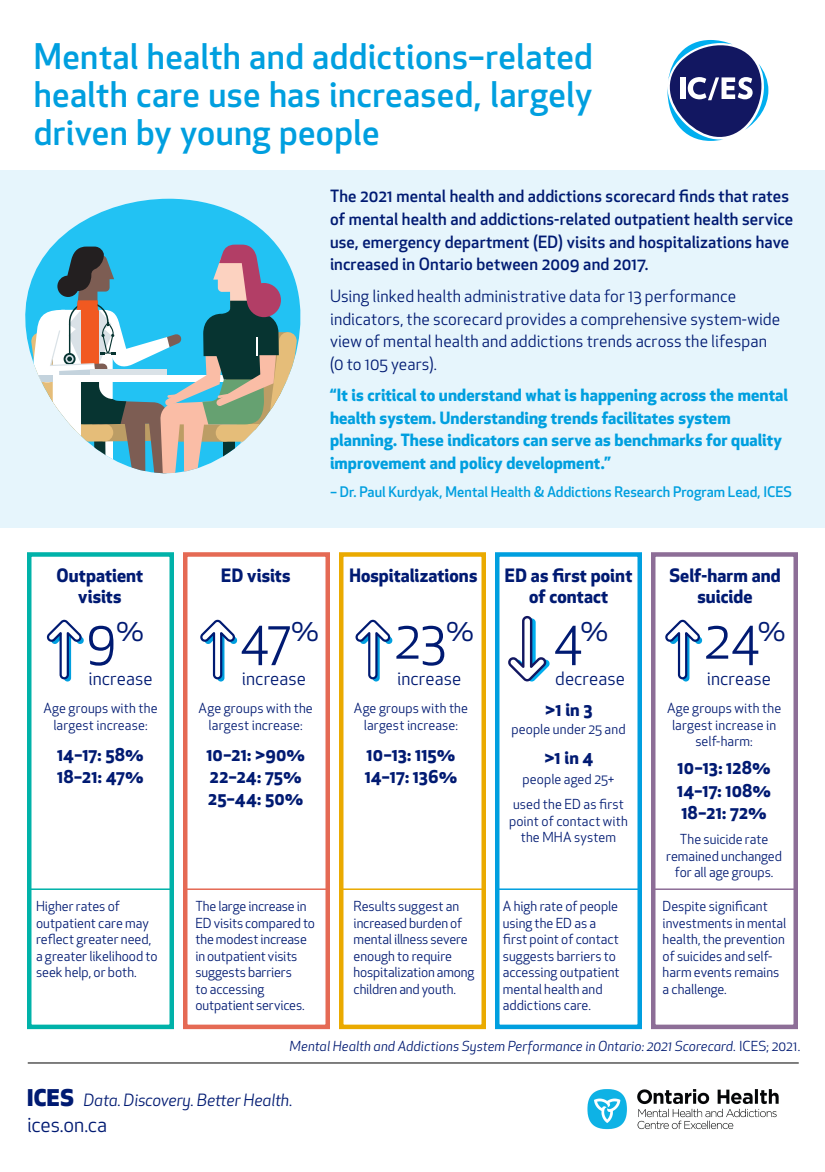
<style>
.page{position:relative;width:825px;height:1172px;background:#fff}
.page>*{position:absolute;margin:0;border:0;box-sizing:border-box;transform-origin:0 0}
.t1{font:51.82px "Apex New";color:#001a72}
.t2{font:500 34.5px/38.2px "Apex New";letter-spacing:.01em;color:#009fdf;text-align:justify}
.t3{font:20.25px "Apex New";letter-spacing:-.005em;color:#001a72}
.t4{font:700 18px/21px "Apex New";letter-spacing:.005em;color:#001a72;text-align:center}
.t5{font:18px "Apex New";letter-spacing:.005em;color:#001a72}
.t6{font:700 17.25px/22.2px "Apex New";color:#001a72}
.t7{font:500 16.5px/22.5px "Apex New";letter-spacing:.005em;color:#001a72}
.t8{font:700 16.5px/22.5px "Apex New";letter-spacing:.005em;color:#009fdf}
.t9{font:16.5px/22.5px "Apex New";letter-spacing:.005em;color:#001a72}
.t10{font:italic 16.5px "Apex New";letter-spacing:-.015em;color:#001a72}
.t11{font:500 14.25px "Apex New";color:#009fdf}
.t12{font:13.5px/16.5px "Apex New";color:#001a72;text-align:center}
.t13{font:italic 13.5px "Apex New";letter-spacing:.005em;color:#001a72}
.s1{font-style:normal}
.s2{font-weight:800;font-style:normal;font-size:22.5px}
</style>
<div class="page">
<img style="left:587px;top:1089px;width:192px;height:41px">
<div style="left:183px;top:552px;width:147px;height:476px;border:4px solid #e56a54"></div>
<div style="left:339px;top:552px;width:147px;height:476px;border:4px solid #eaaa00"></div>
<div style="left:495px;top:552px;width:147px;height:476px;border:4px solid #009fdf"></div>
<div style="left:651px;top:552px;width:147px;height:476px;border:4px solid #8d6e97"></div>
<div style="left:27px;top:552px;width:147px;height:476px;border:4px solid #00b2a9"></div>
<div style="left:0;top:170px;width:825px;height:357px;background:#e6f5fc"></div>
<svg style="left:54px;top:199px;width:222px;height:45px;fill:#22c2f3"></svg>
<svg style="left:25px;top:244px;width:276px;height:230px"></svg>
<svg style="left:46px;top:619px;width:38px;height:62px"></svg>
<svg style="left:200px;top:619px;width:38px;height:62px"></svg>
<svg style="left:355px;top:619px;width:38px;height:62px"></svg>
<svg style="left:665px;top:619px;width:38px;height:62px"></svg>
<hr style="left:28px;top:1062px;width:771px;height:1px;background:#000">
<svg style="left:668px;top:40px;width:100px;height:101px"></svg>
<svg style="left:508px;top:615px;width:42px;height:67px"></svg>
<hr style="left:651px;top:888px;width:147px;height:1px;background:#8d6e97">
<hr style="left:495px;top:888px;width:147px;height:1px;background:#009fdf">
<hr style="left:339px;top:888px;width:147px;height:1px;background:#eaaa00">
<hr style="left:183px;top:888px;width:147px;height:1px;background:#e56a54">
<hr style="left:27px;top:888px;width:147px;height:1px;background:#00b2a9">
<h2 class="t2" style="left:34px;top:37px;width:561px">Mental health and addictions–related health care use has increased, largely driven by young people</h2>
<h3 class="t4" style="left:57px;top:564px;width:88px">Outpatient visits</h3>
<p class="t7" style="left:330px;top:185px;width:465px">The 2021 mental health and addictions scorecard finds that rates of mental health and addictions-related outpatient health service use, emergency department (ED) visits and hospitalizations have increased in Ontario between 2009 and 2017.</p>
<p class="t9" style="left:330px;top:285px;width:452px">Using linked health administrative data for 13 performance indicators, the scorecard provides a comprehensive system-wide view of mental health and addictions trends across the lifespan (0 to 105 years).</p>
<p class="t8" style="left:330px;top:383px;width:460px">“It is critical to understand what is happening across the mental health system. Understanding trends facilitates system planning. These indicators can serve as benchmarks for quality improvement and policy development.”</p>
<p class="t11" style="left:330px;top:482px;width:464px">– Dr. Paul Kurdyak, Mental Health &amp; Addictions Research Program Lead, ICES</p>
<h3 class="t4" style="left:221px;top:564px;width:71px">ED visits</h3>
<h3 class="t4" style="left:349px;top:564px;width:130px">Hospitalizations</h3>
<h3 class="t4" style="left:505px;top:564px;width:129px">ED as first point of contact</h3>
<h3 class="t4" style="left:669px;top:564px;width:113px">Self-harm and suicide</h3>
<h1 class="t1" style="left:86px;top:607px;width:60px">9<sup>%</sup></h1>
<h1 class="t1" style="left:553px;top:607px;width:57px">4<sup>%</sup></h1>
<h1 class="t1" style="left:705px;top:607px;width:83px">24<sup>%</sup></h1>
<h3 class="t5" style="left:242px;top:666px;width:66px">increase</h3>
<h1 class="t1" style="left:240px;top:607px;width:81px">47<sup>%</sup></h1>
<h1 class="t1" style="left:395px;top:607px;width:81px">23<sup>%</sup></h1>
<h3 class="t5" style="left:88px;top:666px;width:66px">increase</h3>
<h3 class="t5" style="left:555px;top:666px;width:71px">decrease</h3>
<h3 class="t5" style="left:707px;top:666px;width:66px">increase</h3>
<h3 class="t5" style="left:397px;top:666px;width:66px">increase</h3>
<p class="t12" style="left:43px;top:700px;width:116px">Age groups with the largest increase:</p>
<p class="t6" style="left:57px;top:742px;width:88px">14–17: 58%<br>18–21: 47%</p>
<p class="t12" style="left:199px;top:699px;width:116px">Age groups with the largest increase:</p>
<p class="t6" style="left:206px;top:742px;width:100px">10–21: &gt;90%<br>22–24: 75%<br>25–44: 50%</p>
<p class="t12" style="left:354px;top:700px;width:116px">Age groups with the largest increase:</p>
<p class="t6" style="left:365px;top:742px;width:94px">10–13: 115%<br>14–17: 136%</p>
<p class="t12" style="left:36px;top:898px;width:123px;text-align:left">Higher rates of outpatient care may reflect greater need, a greater likelihood to seek help, or both.</p>
<p class="t12" style="left:195px;top:897px;width:121px;text-align:left">The large increase in<br>ED visits compared to the modest increase in outpatient visits suggests barriers<br>to accessing outpatient services.</p>
<p class="t12" style="left:354px;top:897px;width:122px;text-align:left">Results suggest an increased burden of mental illness severe enough to require hospitalization among children and youth.</p>
<p class="t6" style="left:545px;top:697px;width:49px">&gt;1 in 3</p>
<p class="t6" style="left:544px;top:745px;width:51px">&gt;1 in 4</p>
<p class="t12" style="left:511px;top:721px;width:116px">people under 25 and</p>
<p class="t12" style="left:513px;top:766px;width:112px;line-height:25.3px">people aged 25+ used the ED as first</p>
<p class="t12" style="left:509px;top:812px;width:120px">point of contact with the MHA system</p>
<p class="t12" style="left:503px;top:898px;width:118px;text-align:left">A high rate of people using the ED as a first point of contact suggests barriers to accessing outpatient mental health and addictions care.</p>
<p class="t12" style="left:667px;top:700px;width:116px">Age groups with the largest increase in self-harm:</p>
<p class="t6" style="left:677px;top:756px;width:95px;text-align:justify">10–13: 128% 14–17: 108% 18–21: 72%</p>
<p class="t12" style="left:666px;top:830px;width:117px">The suicide rate remained unchanged for all age groups.</p>
<p class="t12" style="left:663px;top:898px;width:125px;text-align:left">Despite significant investments in mental health, the prevention of suicides and self&shy;harm events remains a challenge.</p>
<p class="t13" style="left:290px;top:1037px;width:512px">Mental Health and Addictions System Performance in Ontario: 2021 Scorecard. <span class="s1">ICES; 2021.</span></p>
<p class="t10" style="left:27px;top:1089px;width:267px"><span class="s2">ICES</span> Data. Discovery. Better Health.</p>
<h3 class="t3" style="left:27px;top:1111px;width:82px">ices.on.ca</h3>
</div>
